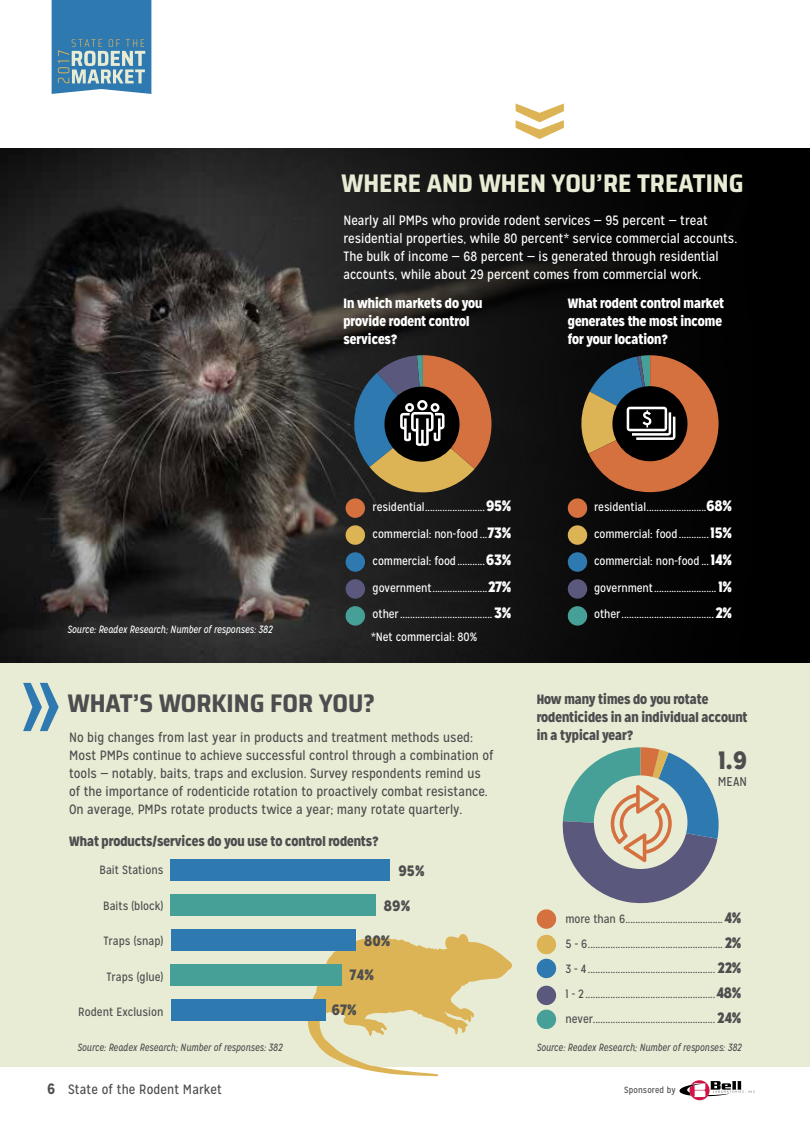
<style>
.page{position:relative;width:810px;height:1134px;background:#fff}
.page>*{position:absolute;margin:0;border:0;box-sizing:border-box;transform-origin:0 0}
.t1{font:700 semi-condensed 25.5px "Saira";color:#e9ecd4}
.t2{font:700 semi-condensed 25.5px "Saira";color:#4d4d4f}
.t3{font:900 25.05px "Mission Gothic";color:#4d4d4f}
.t4{font:900 15px "Mission Gothic";letter-spacing:.025em;color:#4d4d4f}
.t5{font:13.5px/18px "Mission Gothic";color:#4d4d4f}
.t6{font:13.5px/18px "Mission Gothic";color:#fff}
.t7{font:900 13.5px/18px "Mission Gothic";color:#4d4d4f}
.t8{font:900 13.5px/18px "Mission Gothic";color:#fff}
.t9{font:12.75px "Mission Gothic";color:#4d4d4f}
.t10{font:12px "Mission Gothic";letter-spacing:-.005em;color:#fff}
.t11{font:12px/25.2px "Mission Gothic";color:#4d4d4f;text-align:justify}
.t12{font:italic 10.5px "Mission Gothic";color:#4d4d4f;scale:.9 1}
.t13{font:italic 10.5px "Mission Gothic";color:#fff;scale:.9 1}
.t14{font:9px "Mission Gothic";letter-spacing:.01em;color:#4d4d4f}
.s1{font-weight:900;font-size:15px}
.s2{font-weight:700;font-size:15px}
</style>
<div class="page">
<div style="left:0;top:159px;width:810px;height:907px;background:#e9ecd4"></div>
<img style="left:0;top:148px;width:198px;height:514px">
<svg style="left:198px;top:148px;width:612px;height:515px;background:#191817"></svg>
<svg style="left:516px;top:103px;width:48px;height:36px"></svg>
<svg style="left:23px;top:683px;width:36px;height:48px"></svg>
<div style="left:346px;top:498px;width:19px;height:20px;background:#d5703f;border-radius:50%"></div>
<div style="left:568px;top:498px;width:19px;height:20px;background:#d5703f;border-radius:50%"></div>
<div style="left:537px;top:909px;width:19px;height:20px;background:#d5703f;border-radius:50%"></div>
<div style="left:346px;top:525px;width:19px;height:20px;background:#dcb456;border-radius:50%"></div>
<div style="left:568px;top:525px;width:19px;height:20px;background:#dcb456;border-radius:50%"></div>
<div style="left:537px;top:935px;width:19px;height:19px;background:#dcb456;border-radius:50%"></div>
<div style="left:346px;top:552px;width:19px;height:20px;background:#2f79b1;border-radius:50%"></div>
<div style="left:568px;top:552px;width:19px;height:20px;background:#2f79b1;border-radius:50%"></div>
<div style="left:537px;top:959px;width:19px;height:19px;background:#2f79b1;border-radius:50%"></div>
<div style="left:346px;top:579px;width:19px;height:20px;background:#5b587d;border-radius:50%"></div>
<div style="left:568px;top:579px;width:19px;height:20px;background:#5b587d;border-radius:50%"></div>
<div style="left:537px;top:986px;width:19px;height:19px;background:#5b587d;border-radius:50%"></div>
<div style="left:346px;top:606px;width:19px;height:20px;background:#47a097;border-radius:50%"></div>
<div style="left:568px;top:606px;width:19px;height:20px;background:#47a097;border-radius:50%"></div>
<div style="left:537px;top:1010px;width:19px;height:19px;background:#47a097;border-radius:50%"></div>
<svg style="left:579px;top:355px;width:140px;height:137px;background:#6d4c37"></svg>
<svg style="left:347px;top:355px;width:145px;height:145px;background:#625446"></svg>
<svg style="left:307px;top:934px;width:206px;height:142px"></svg>
<svg style="left:562px;top:747px;width:157px;height:157px"></svg>
<div style="left:171px;top:999px;width:155px;height:21px;background:#2f79b1"></div>
<div style="left:171px;top:964px;width:171px;height:21px;background:#47a097"></div>
<div style="left:171px;top:929px;width:185px;height:22px;background:#2f79b1"></div>
<div style="left:171px;top:895px;width:205px;height:21px;background:#47a097"></div>
<div style="left:171px;top:860px;width:219px;height:21px;background:#2f79b1"></div>
<svg style="left:679px;top:1080px;width:77px;height:20px"></svg>
<svg style="left:52px;top:0;width:99px;height:94px;background:#508cb5"></svg>
<h1 class="t1" style="left:341px;top:164px;width:404px">WHERE AND WHEN YOU’RE TREATING</h1>
<p class="t6" style="left:343px;top:212px;width:395px">Nearly all PMPs who provide rodent services — 95 percent — treat residential properties, while 80 percent* service commercial accounts.<br>The bulk of income — 68 percent — is generated through residential accounts, while about 29 percent comes from commercial work.</p>
<p class="t8" style="left:343px;top:294px;width:140px">In which markets do you provide rodent control services?</p>
<p class="t8" style="left:568px;top:294px;width:158px">What rodent control market generates the most income for your location?</p>
<p class="t13" style="left:68px;top:623px;width:229px">Source: Readex Research; Number of responses: 382</p>
<p class="t10" style="left:373px;top:499px;width:140px">residential........................<span class="s1">95%</span></p>
<p class="t10" style="left:373px;top:526px;width:140px">commercial: non-food ...<span class="s1">73%</span></p>
<p class="t10" style="left:373px;top:553px;width:140px">commercial: food...........<span class="s1">63%</span></p>
<p class="t10" style="left:373px;top:580px;width:140px">government......................<span class="s1">27%</span></p>
<p class="t10" style="left:373px;top:607px;width:140px">other.....................................<span class="s1">3%</span></p>
<p class="t10" style="left:371px;top:629px;width:108px">*Net commercial: 80%</p>
<h1 class="t2" style="left:68px;top:684px;width:309px">WHAT’S WORKING FOR YOU?</h1>
<p class="t5" style="left:69px;top:729px;width:426px">No big changes from last year in products and treatment methods used:<br>Most PMPs continue to achieve successful control through a combination of tools — notably, baits, traps and exclusion. Survey respondents remind us of the importance of rodenticide rotation to proactively combat resistance.<br>On average, PMPs rotate products twice a year; many rotate quarterly.</p>
<p class="t7" style="left:69px;top:833px;width:311px">What products/services do you use to control rodents?</p>
<p class="t11" style="left:99px;top:858px;width:65px">Bait Stations</p>
<p class="t11" style="left:103px;top:893px;width:62px">Baits (block)</p>
<p class="t11" style="left:103px;top:929px;width:62px">Traps (snap)</p>
<p class="t11" style="left:106px;top:964px;width:59px">Traps (glue)</p>
<p class="t11" style="left:78px;top:999px;width:87px">Rodent Exclusion</p>
<p class="t4" style="left:399px;top:861px;width:28px">95%</p>
<p class="t4" style="left:384px;top:896px;width:28px">89%</p>
<p class="t4" style="left:364px;top:930px;width:28px">80%</p>
<p class="t4" style="left:350px;top:965px;width:26px">74%</p>
<p class="t4" style="left:332px;top:1000px;width:26px">67%</p>
<p class="t12" style="left:78px;top:1041px;width:229px">Source: Readex Research; Number of responses: 382</p>
<p class="t10" style="left:594px;top:499px;width:140px">residential........................<span class="s1">68%</span></p>
<p class="t10" style="left:594px;top:526px;width:140px">commercial: food............<span class="s1">15%</span></p>
<p class="t10" style="left:594px;top:553px;width:140px">commercial: non-food ... <span class="s1">14%</span></p>
<p class="t10" style="left:594px;top:580px;width:140px">government......................... <span class="s1">1%</span></p>
<p class="t10" style="left:594px;top:607px;width:140px">other.....................................<span class="s1">2%</span></p>
<p class="t7" style="left:537px;top:690px;width:212px">How many times do you rotate rodenticides in an individual account in a typical year?</p>
<h2 class="t3" style="left:718px;top:744px;width:30px">1.9</h2>
<p class="t9" style="left:718px;top:774px;width:31px">MEAN</p>
<p class="t11" style="left:566px;top:906px;width:177px">more than 6.......................................<span class="s1">4% </span>5 - 6...................................................... <span class="s1">2% </span>3 - 4................................................... <span class="s1">22% </span>1 - 2....................................................<span class="s1">48% </span>never................................................. <span class="s1">24%</span></p>
<p class="t12" style="left:537px;top:1041px;width:229px">Source: Readex Research; Number of responses: 382</p>
<p class="t5" style="left:47px;top:1081px;width:176px"><span class="s2">6</span> State of the Rodent Market</p>
<p class="t14" style="left:624px;top:1084px;width:53px">Sponsored by</p>
</div>
